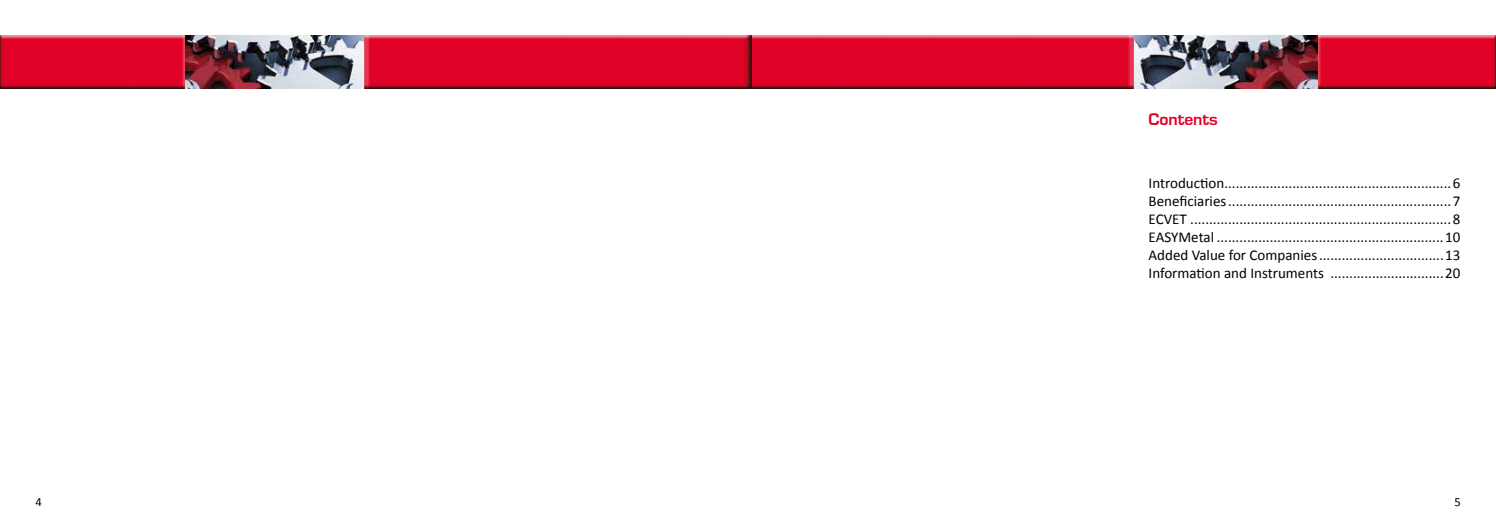
<style>
.page{position:relative;width:1496px;height:532px;background:#fff}
.page>*{position:absolute;margin:0;border:0;box-sizing:border-box;transform-origin:0 0}
.t1{font:700 17.5px "Eurostile";color:#e20026}
.t2{font:15px/18px "Calibri";color:#000;text-align:justify}
.t3{font:12.5px "Calibri";color:#000}
</style>
<div class="page">
<img style="left:1133px;top:35px;width:362px;height:54px">
<img style="left:751px;top:35px;width:382px;height:54px">
<img style="left:184px;top:36px;width:180px;height:53px">
<img style="left:364px;top:35px;width:387px;height:54px">
<img style="left:0;top:35px;width:184px;height:54px">
<p class="t1" style="left:1148px;top:110px;width:71px">Contents</p>
<p class="t2" style="left:1148px;top:173px;width:313px">Introduction............................................................6<br>Beneficiaries...........................................................7<br>ECVET .....................................................................8<br>EASYMetal ............................................................10<br>Added Value for Companies.................................13<br>Information and Instruments ..............................20</p>
<p class="t3" style="left:35px;top:494px;width:8px">4</p>
<p class="t3" style="left:1454px;top:494px;width:8px">5</p>
</div>
